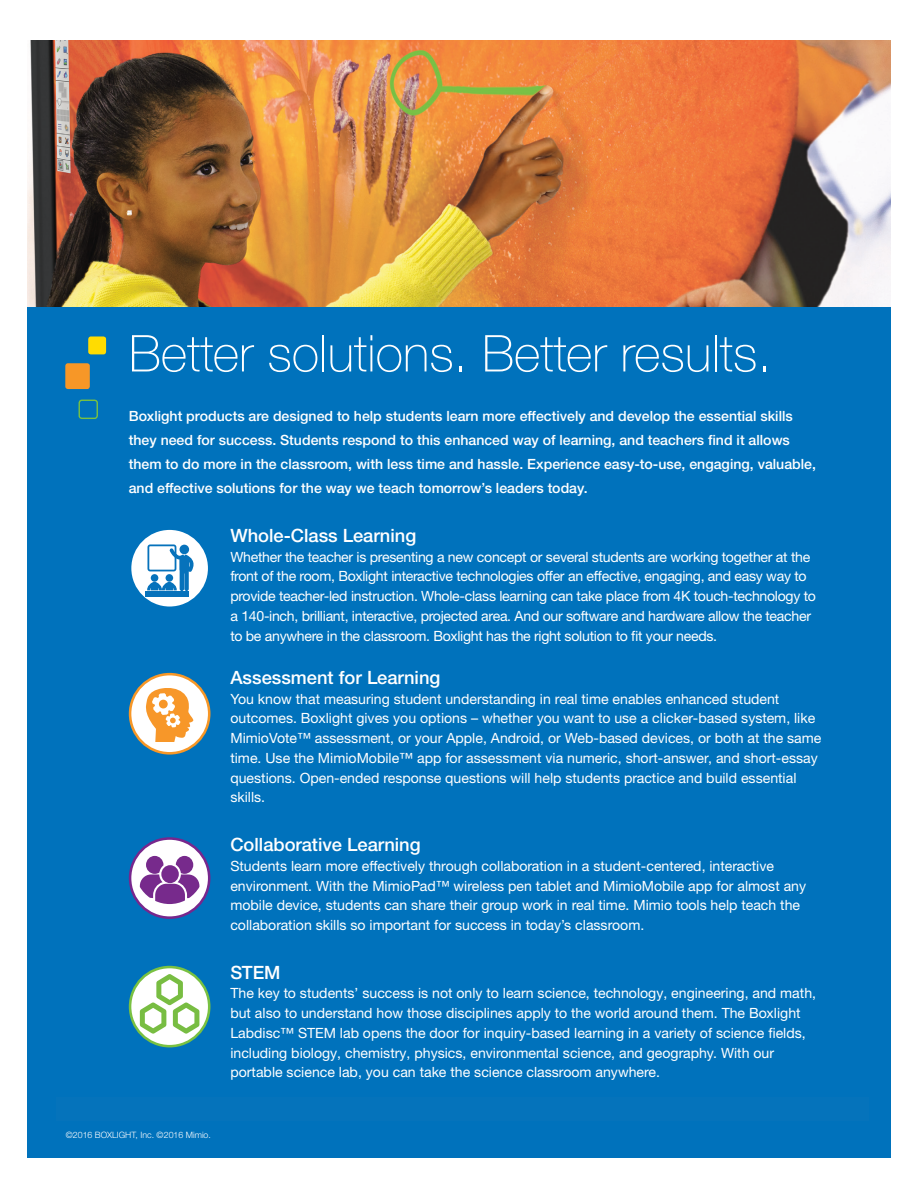
<style>
.page{position:relative;width:918px;height:1188px;background:#fff}
.page>*{position:absolute;margin:0;border:0;box-sizing:border-box;transform-origin:0 0}
.t1{font:100 50.85px "Helvetica Neue LTW1 G";color:#fff}
.t2{font:500 18.3px "Helvetica Neue LTW1 G";color:#fff}
.t3{font:14.1px/19.8px "Helvetica Neue LTW1 G";color:#fff}
.t4{font:14.1px/19.8px "Helvetica Neue LTW1 G";letter-spacing:-.02em;color:#fff}
.t5{font:500 14.1px/24px "Helvetica Neue LTW1 G";color:#fff}
.t6{font:300 8.7px "Helvetica Neue LTW1 G";color:#fff}
</style>
<div class="page">
<div style="left:27px;top:41px;width:864px;height:1117px;background:#0072bc"></div>
<img style="left:27px;top:41px;width:864px;height:266px">
<div style="left:79px;top:400px;width:19px;height:19px;border:1px solid #79c142;border-radius:3px"></div>
<div style="left:88px;top:336px;width:18px;height:18px;background:#ffdc01;border-radius:3px"></div>
<div style="left:65px;top:363px;width:25px;height:26px;background:#f79727;border-radius:3px"></div>
<div style="left:130px;top:529px;width:79px;height:79px;background:#fff;border-radius:50%"></div>
<div style="left:129px;top:527px;width:81px;height:82px;border:3px solid #0072bc;border-radius:50%"></div>
<svg style="left:147px;top:544px;width:47px;height:47px"></svg>
<div style="left:146px;top:592px;width:43px;height:5px;background:#0672bb"></div>
<svg style="left:130px;top:967px;width:79px;height:79px"></svg>
<div style="left:129px;top:966px;width:81px;height:81px;border:3px solid #79c142;border-radius:50%"></div>
<svg style="left:140px;top:974px;width:59px;height:60px;background:#d0e8bf"></svg>
<div style="left:130px;top:674px;width:79px;height:79px;background:#fff;border-radius:50%"></div>
<div style="left:129px;top:673px;width:81px;height:82px;border:3px solid #f79727;border-radius:50%"></div>
<svg style="left:146px;top:688px;width:48px;height:54px"></svg>
<div style="left:130px;top:839px;width:79px;height:79px;background:#fff;border-radius:50%"></div>
<div style="left:129px;top:837px;width:81px;height:82px;border:3px solid #77278d;border-radius:50%"></div>
<svg style="left:140px;top:856px;width:59px;height:48px"></svg>
<div style="left:56px;top:1097px;width:812px;height:24px;background:#0573bb"></div>
<h1 class="t1" style="left:129px;top:323px;width:644px">Better solutions. Better results.</h1>
<p class="t5" style="left:129px;top:404px;width:689px">Boxlight products are designed to help students learn more effectively and develop the essential skills they need for success. Students respond to this enhanced way of learning, and teachers find it allows them to do more in the classroom, with less time and hassle. Experience easy-to-use, engaging, valuable, and effective solutions for the way we teach tomorrow’s leaders today.</p>
<p class="t2" style="left:230px;top:524px;width:187px">Whole-Class Learning</p>
<p class="t4" style="left:230px;top:547px;width:587px">Whether the teacher is presenting a new concept or several students are working together at the front of the room, Boxlight interactive technologies offer an effective, engaging, and easy way to provide teacher-led instruction. Whole-class learning can take place from 4K touch-technology to a 140-inch, brilliant, interactive, projected area. And our software and hardware allow the teacher to be anywhere in the classroom. Boxlight has the right solution to fit your needs.</p>
<p class="t2" style="left:230px;top:666px;width:212px">Assessment for Learning</p>
<p class="t3" style="left:230px;top:689px;width:593px">You know that measuring student understanding in real time enables enhanced student outcomes. Boxlight gives you options – whether you want to use a clicker-based system, like MimioVote™ assessment, or your Apple, Android, or Web-based devices, or both at the same time. Use the MimioMobile™ app for assessment via numeric, short-answer, and short-essay questions. Open-ended response questions will help students practice and build essential skills.</p>
<p class="t2" style="left:230px;top:833px;width:192px">Collaborative Learning</p>
<p class="t3" style="left:230px;top:856px;width:577px">Students learn more effectively through collaboration in a student-centered, interactive environment. With the MimioPad™ wireless pen tablet and MimioMobile app for almost any mobile device, students can share their group work in real time. Mimio tools help teach the collaboration skills so important for success in today’s classroom.</p>
<p class="t2" style="left:230px;top:961px;width:52px">STEM</p>
<p class="t3" style="left:230px;top:983px;width:587px">The key to students’ success is not only to learn science, technology, engineering, and math, but also to understand how those disciplines apply to the world around them. The Boxlight Labdisc™ STEM lab opens the door for inquiry-based learning in a variety of science fields, including biology, chemistry, physics, environmental science, and geography. With our portable science lab, you can take the science classroom anywhere.</p>
<p class="t6" style="left:66px;top:1130px;width:146px">©2016 BOXLIGHT, Inc. ©2016 Mimio.</p>
</div>
